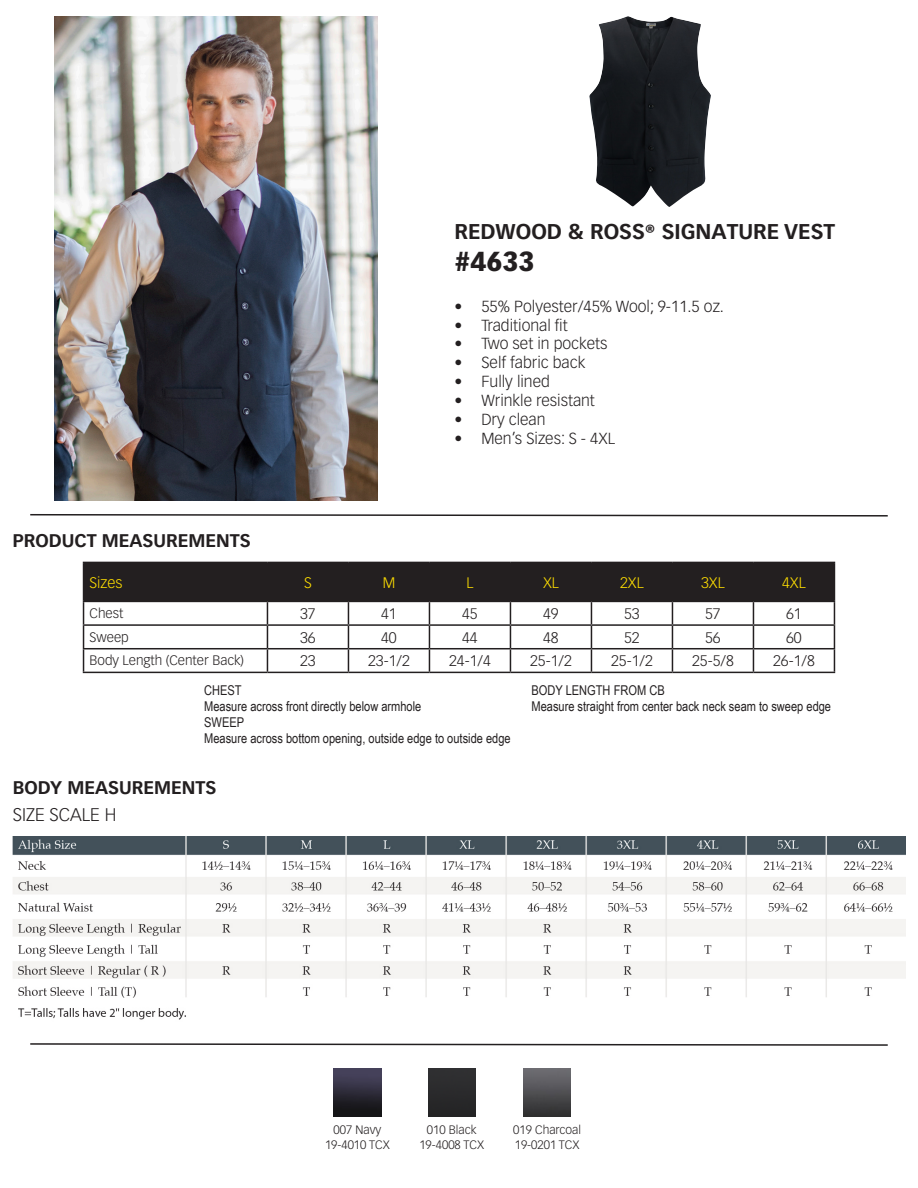
<style>
.page{position:relative;width:918px;height:1188px;background:#fff}
.page>*{position:absolute;margin:0;border:0;box-sizing:border-box;transform-origin:0 0}
.t1{font:900 27px "Vectora LT Pro";color:#231f20}
.t2{font:700 21px "Vectora LT Pro";color:#231f20}
.t3{font:700 18px "Vectora LT Pro";color:#231f20}
.t4{font:300 18px "Vectora LT Pro";color:#231f20}
.t5{font:300 15.75px "Vectora LT Pro";color:#231f20}
.t6{font:300 15px "Vectora LT Pro";color:#231f20}
.t7{font:300 15px "Vectora LT Pro";color:#ffdf01}
.t8{font:13.5px/16.2px "Arial Narrow";color:#231f20}
.t9{font:300 13.5px "Vectora LT Pro";color:#231f20}
.t10{font:300 12px/14.4px "Vectora LT Pro";color:#231f20;text-align:center}
.s1{font-family:"Calibri"}
</style>
<div class="page">
<img style="left:54px;top:16px;width:324px;height:484px">
<svg style="left:83px;top:562px;width:752px;height:110px"></svg>
<hr style="left:83px;top:672px;width:184px;height:1px;background:#231f20">
<hr style="left:267px;top:672px;width:81px;height:1px;background:#231f20">
<hr style="left:348px;top:672px;width:81px;height:1px;background:#231f20">
<hr style="left:429px;top:672px;width:81px;height:1px;background:#231f20">
<hr style="left:510px;top:672px;width:81px;height:1px;background:#231f20">
<hr style="left:591px;top:672px;width:81px;height:1px;background:#231f20">
<hr style="left:672px;top:672px;width:81px;height:1px;background:#231f20">
<hr style="left:753px;top:672px;width:82px;height:1px;background:#231f20">
<svg style="left:30px;top:514px;width:858px;height:3px"></svg>
<img style="left:13px;top:836px;width:892px;height:184px">
<svg style="left:30px;top:1043px;width:858px;height:3px"></svg>
<img style="left:589px;top:16px;width:122px;height:191px">
<img style="left:334px;top:1069px;width:47px;height:47px">
<div style="left:429px;top:1069px;width:47px;height:47px;background:#2a2a2c"></div>
<img style="left:524px;top:1069px;width:47px;height:47px">
<h3 class="t3" style="left:13px;top:529px;width:239px">PRODUCT MEASUREMENTS</h3>
<h2 class="t2" style="left:454px;top:218px;width:382px">REDWOOD &amp; ROSS<span class="s1">®</span> SIGNATURE VEST</h2>
<h1 class="t1" style="left:454px;top:245px;width:81px">#4633</h1>
<p class="t5" style="left:454px;top:297px;width:271px">• 55% Polyester/45% Wool; 9-11.5 oz.</p>
<p class="t5" style="left:454px;top:315px;width:115px">• Traditional fit</p>
<p class="t5" style="left:454px;top:334px;width:155px">• Two set in pockets</p>
<p class="t5" style="left:454px;top:353px;width:132px">• Self fabric back</p>
<p class="t5" style="left:454px;top:372px;width:97px">• Fully lined</p>
<p class="t5" style="left:454px;top:391px;width:142px">• Wrinkle resistant</p>
<p class="t5" style="left:454px;top:410px;width:93px">• Dry clean</p>
<p class="t5" style="left:454px;top:429px;width:162px">• Men’s Sizes: S - 4XL</p>
<p class="t7" style="left:90px;top:573px;width:35px">Sizes</p>
<p class="t7" style="left:304px;top:573px;width:9px">S</p>
<p class="t7" style="left:383px;top:573px;width:14px">M</p>
<p class="t7" style="left:466px;top:573px;width:8px">L</p>
<p class="t7" style="left:543px;top:573px;width:17px">XL</p>
<p class="t7" style="left:620px;top:573px;width:25px">2XL</p>
<p class="t7" style="left:701px;top:573px;width:25px">3XL</p>
<p class="t7" style="left:782px;top:573px;width:25px">4XL</p>
<p class="t9" style="left:90px;top:605px;width:35px">Chest</p>
<p class="t6" style="left:300px;top:605px;width:17px">37</p>
<p class="t6" style="left:381px;top:605px;width:17px">41</p>
<p class="t6" style="left:462px;top:605px;width:17px">45</p>
<p class="t6" style="left:543px;top:605px;width:17px">49</p>
<p class="t6" style="left:624px;top:605px;width:17px">53</p>
<p class="t6" style="left:705px;top:605px;width:17px">57</p>
<p class="t6" style="left:786px;top:605px;width:17px">61</p>
<p class="t9" style="left:90px;top:629px;width:41px">Sweep</p>
<p class="t6" style="left:300px;top:628px;width:17px">36</p>
<p class="t6" style="left:381px;top:628px;width:17px">40</p>
<p class="t6" style="left:462px;top:628px;width:17px">44</p>
<p class="t6" style="left:543px;top:628px;width:17px">48</p>
<p class="t6" style="left:624px;top:628px;width:17px">52</p>
<p class="t6" style="left:705px;top:628px;width:17px">56</p>
<p class="t6" style="left:786px;top:628px;width:17px">60</p>
<p class="t9" style="left:90px;top:652px;width:156px">Body Length (Center Back)</p>
<p class="t6" style="left:300px;top:652px;width:17px">23</p>
<p class="t6" style="left:368px;top:652px;width:43px">23-1/2</p>
<p class="t6" style="left:449px;top:652px;width:43px">24-1/4</p>
<p class="t6" style="left:530px;top:652px;width:43px">25-1/2</p>
<p class="t6" style="left:611px;top:652px;width:43px">25-1/2</p>
<p class="t6" style="left:692px;top:652px;width:43px">25-5/8</p>
<p class="t6" style="left:773px;top:652px;width:43px">26-1/8</p>
<p class="t8" style="left:204px;top:681px;width:308px">CHEST<br>Measure across front directly below armhole<br>SWEEP<br>Measure across bottom opening, outside edge to outside edge</p>
<p class="t8" style="left:531px;top:681px;width:301px">BODY LENGTH FROM CB<br>Measure straight from center back neck seam to sweep edge</p>
<h3 class="t3" style="left:13px;top:776px;width:205px">BODY MEASUREMENTS</h3>
<h3 class="t4" style="left:13px;top:804px;width:105px">SIZE SCALE H</h3>
<p class="t10" style="left:325px;top:1123px;width:66px">007 Navy<br>19-4010 TCX</p>
<p class="t10" style="left:419px;top:1123px;width:66px">010 Black<br>19-4008 TCX</p>
<p class="t10" style="left:513px;top:1123px;width:69px;text-align:left">019 Charcoal<br>19-0201 TCX</p>
</div>
